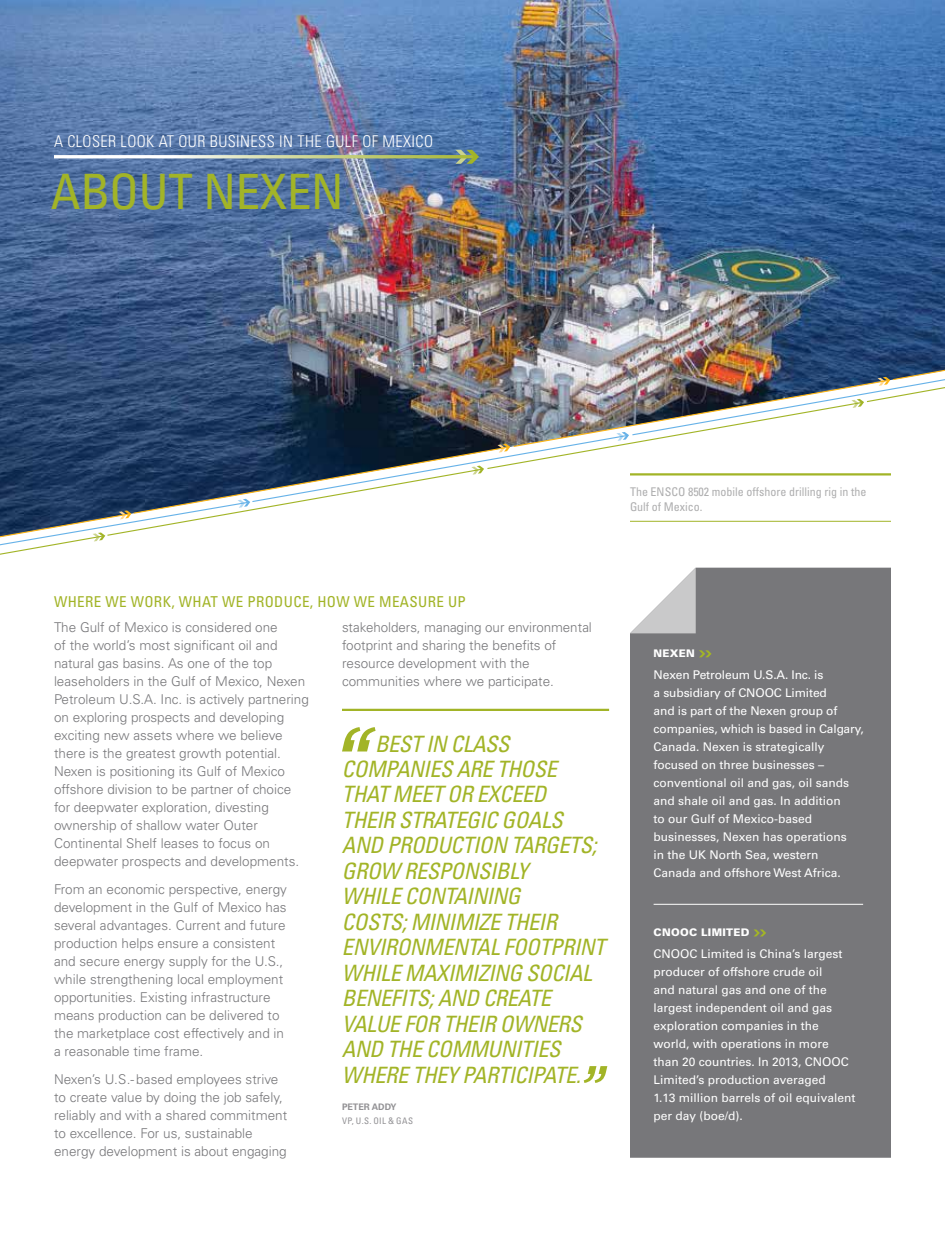
<style>
.page{position:relative;width:945px;height:1242px;background:#fff}
.page>*{position:absolute;margin:0;border:0;box-sizing:border-box;transform-origin:0 0}
.t1{font:condensed 48.75px "Univers LT Std";letter-spacing:-.005em;color:#a2b427}
.t2{font:italic condensed 22.5px/25.5px "Univers LT Std";letter-spacing:-.02em;color:#a2b427}
.t3{font:300 condensed 16.2px "Univers LT Std";letter-spacing:.025em;color:#fff}
.t4{font:condensed 15px "Univers LT Std";letter-spacing:.025em;color:#a2b427}
.t5{font:300 13.5px/18px "Univers LT Std";color:#77777a}
.t6{font:12px/18px "Univers LT Std";color:#fff}
.t7{font:condensed 12px/15px "Univers LT Std";color:#aeaeaf}
.t8{font:900 10.5px "Univers LT Std";letter-spacing:.025em;color:#fff}
.t9{font:condensed 9px "Univers LT Std";letter-spacing:.055em;color:#939295}
.t10{font:700 9px "Univers LT Std";color:#939295}
</style>
<div class="page">
<div style="left:630px;top:568px;width:261px;height:590px;background:#77777a"></div>
<svg style="left:630px;top:568px;width:66px;height:65px"></svg>
<svg style="left:699px;top:650px;width:13px;height:7px"></svg>
<hr style="left:654px;top:904px;width:209px;height:1px;background:#fff">
<svg style="left:754px;top:929px;width:12px;height:7px"></svg>
<hr style="left:342px;top:709px;width:267px;height:2px;background:#a2b427">
<svg style="left:342px;top:727px;width:34px;height:25px"></svg>
<svg style="left:584px;top:1066px;width:23px;height:17px"></svg>
<img style="left:0;top:0;width:945px;height:369px">
<hr style="left:54px;top:155px;width:421px;height:3px;background:#fff">
<svg style="left:455px;top:150px;width:24px;height:14px"></svg>
<img style="left:0;top:369px;width:945px;height:186px">
<p class="t3" style="left:54px;top:131px;width:381px">A CLOSER LOOK AT OUR BUSINESS IN THE GULF OF MEXICO</p>
<h1 class="t1" style="left:51px;top:161px;width:295px">ABOUT NEXEN</h1>
<p class="t7" style="left:630px;top:484px;width:238px">The ENSCO 8502 mobile offshore drilling rig in the<br>Gulf of Mexico.</p>
<p class="t4" style="left:54px;top:593px;width:413px">WHERE WE WORK, WHAT WE PRODUCE, HOW WE MEASURE UP</p>
<p class="t5" style="left:54px;top:618px;width:256px">The Gulf of Mexico is considered one<br>of the world’s most significant oil and natural gas basins. As one of the top leaseholders in the Gulf of Mexico, Nexen Petroleum U.S.A. Inc. is actively partnering on exploring prospects and developing exciting new assets where we believe there is the greatest growth potential.<br>Nexen is positioning its Gulf of Mexico offshore division to be partner of choice for deepwater exploration, divesting ownership of shallow water Outer Continental Shelf leases to focus on deepwater prospects and developments.</p>
<p class="t5" style="left:54px;top:880px;width:235px">From an economic perspective, energy development in the Gulf of Mexico has several advantages. Current and future production helps ensure a consistent and secure energy supply for the U.S., while strengthening local employment opportunities. Existing infrastructure means production can be delivered to the marketplace cost effectively and in a reasonable time frame.</p>
<p class="t5" style="left:54px;top:1070px;width:235px">Nexen’s U.S.- based employees strive to create value by doing the job safely, reliably and with a shared commitment to excellence. For us, sustainable energy development is about engaging</p>
<p class="t5" style="left:342px;top:618px;width:251px">stakeholders, managing our environmental footprint and sharing the benefits of resource development with the communities where we participate.</p>
<p class="t2" style="left:342px;top:731px;width:265px;text-indent:33px">BEST IN CLASS<br>COMPANIES ARE THOSE<br>THAT MEET OR EXCEED<br>THEIR STRATEGIC GOALS<br>AND PRODUCTION TARGETS;<br>GROW RESPONSIBLY<br>WHILE CONTAINING<br>COSTS; MINIMIZE THEIR<br>ENVIRONMENTAL FOOTPRINT<br>WHILE MAXIMIZING SOCIAL<br>BENEFITS; AND CREATE<br>VALUE FOR THEIR OWNERS<br>AND THE COMMUNITIES<br>WHERE THEY PARTICIPATE.</p>
<p class="t10" style="left:342px;top:1102px;width:56px">PETER ADDY</p>
<p class="t9" style="left:342px;top:1115px;width:73px">VP, U.S. OIL &amp; GAS</p>
<p class="t8" style="left:654px;top:647px;width:43px">NEXEN</p>
<p class="t6" style="left:654px;top:665px;width:212px">Nexen Petroleum U.S.A. Inc. is<br>a subsidiary of CNOOC Limited<br>and is part of the Nexen group of companies, which is based in Calgary,<br>Canada. Nexen is strategically focused on three businesses – conventional oil and gas, oil sands and shale oil and gas. In addition<br>to our Gulf of Mexico-based businesses, Nexen has operations<br>in the UK North Sea, western<br>Canada and offshore West Africa.</p>
<p class="t8" style="left:654px;top:926px;width:97px">CNOOC LIMITED</p>
<p class="t6" style="left:654px;top:945px;width:203px">CNOOC Limited is China’s largest producer of offshore crude oil<br>and natural gas and one of the largest independent oil and gas exploration companies in the world, with operations in more than 20 countries. In 2013, CNOOC<br>Limited’s production averaged<br>1.13 million barrels of oil equivalent per day (boe/d).</p>
</div>
